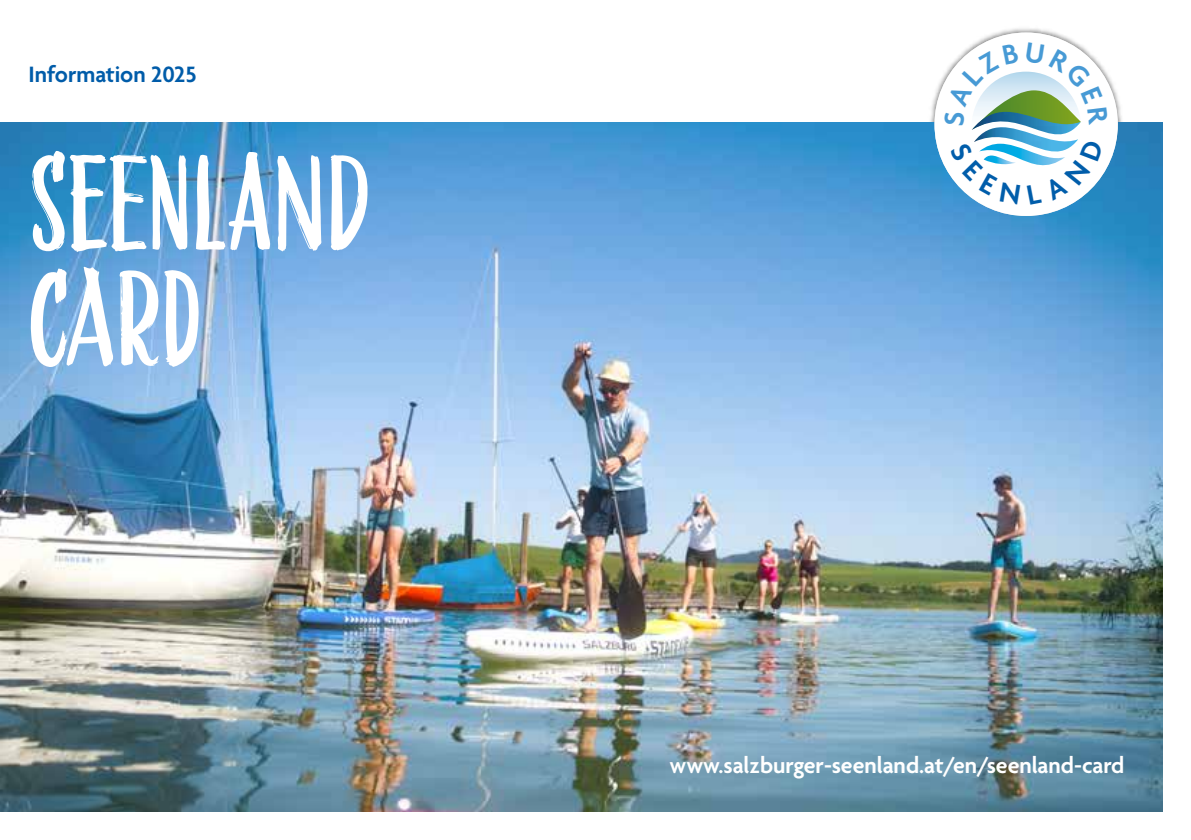
<style>
.page{position:relative;width:1191px;height:840px;background:#fff}
.page>*{position:absolute;margin:0;border:0;box-sizing:border-box;transform-origin:0 0}
.t1{font:144px "Liebe Doris";letter-spacing:.01em;color:#fff}
.t2{font:600 24px "Agenda";color:#fff}
.t3{font:600 24px "Agenda";color:#005ca9}
</style>
<div class="page">
<img style="left:0;top:122px;width:1162px;height:688px">
<img style="left:927px;top:28px;width:197px;height:195px">
<div style="left:934px;top:32px;width:183px;height:184px;background:#fff;border-radius:50%"></div>
<img style="left:1020px;top:158px;width:7px;height:4px">
<img style="left:974px;top:141px;width:53px;height:17px">
<img style="left:1018px;top:90px;width:7px;height:22px">
<img style="left:971px;top:112px;width:106px;height:29px">
<svg style="left:949px;top:142px;width:71px;height:62px"></svg>
<svg style="left:1027px;top:139px;width:76px;height:66px"></svg>
<svg style="left:944px;top:43px;width:74px;height:83px"></svg>
<svg style="left:1025px;top:42px;width:83px;height:84px"></svg>
<p class="t3" style="left:28px;top:61px;width:170px">Information 2025</p>
<h1 class="t1" style="left:28px;top:115px;width:340px">SEENLAND</h1>
<h1 class="t1" style="left:28px;top:230px;width:175px">CARD</h1>
<p class="t2" style="left:669px;top:751px;width:456px">www.salzburger-seenland.at/en/seenland-card</p>
</div>
